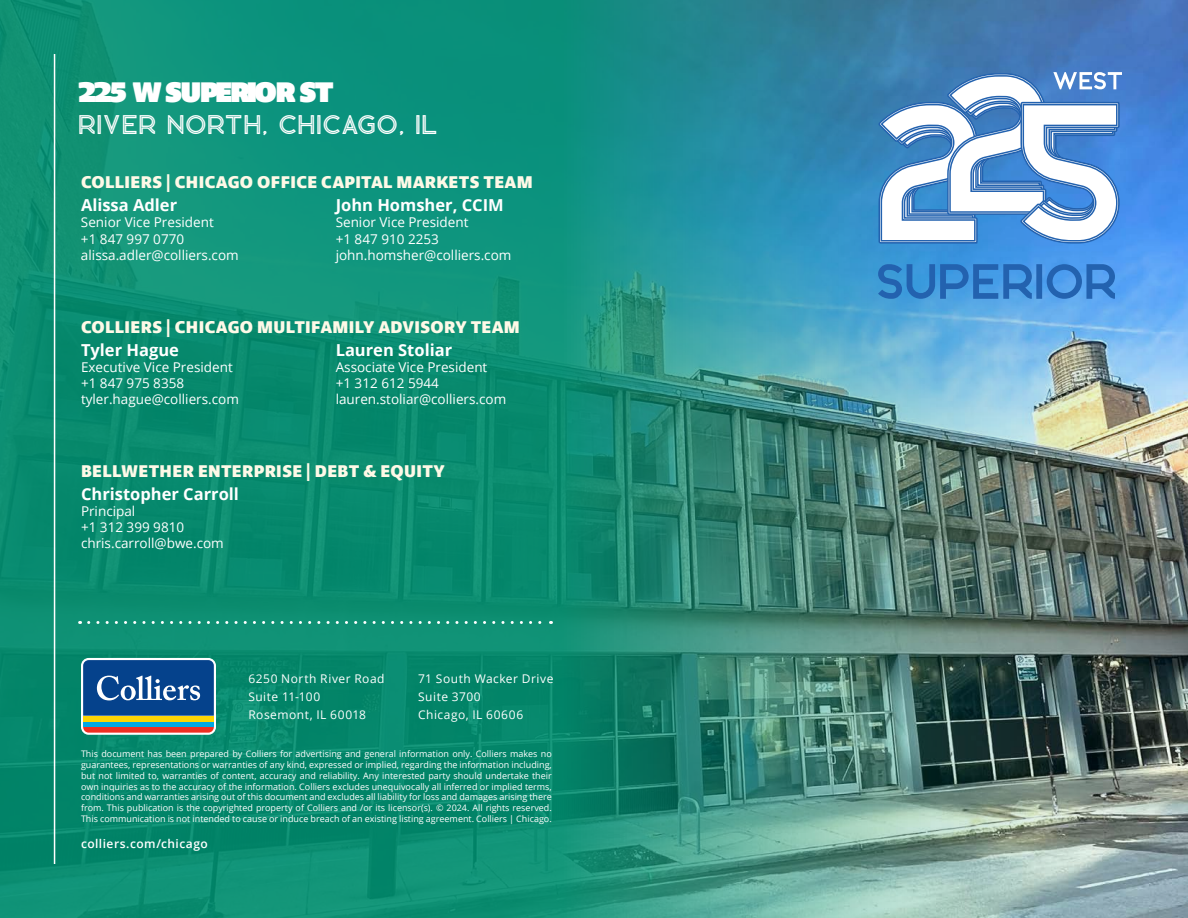
<style>
.page{position:relative;width:1188px;height:918px;background:#fff}
.page>*{position:absolute;margin:0;border:0;box-sizing:border-box;transform-origin:0 0}
.t1{font:100 30px "Mae Variable";letter-spacing:.025em;color:#fff}
.t2{font:27px "Bronx Inline";letter-spacing:.015em;color:#fff}
.t3{font:100 18px "Mae Variable";letter-spacing:.025em;color:#fef9e7}
.t4{font:700 16.5px "Open Sans";color:#fff}
.t5{font:13.5px/16.2px "Open Sans";color:#fff}
.t6{font:12px "Open Sans";letter-spacing:.04em;color:#fff}
.t7{font:600 12px "Open Sans";letter-spacing:.04em;color:#fff}
.t8{font:9px/10.8px "Open Sans";color:#fff;text-align:justify}
</style>
<div class="page">
<img style="left:0;top:0;width:1188px;height:918px">
<svg style="left:89px;top:621px;width:462px;height:3px"></svg>
<hr style="left:54px;top:54px;width:1px;height:810px;background:#fff">
<div style="left:81px;top:658px;width:135px;height:77px;background:#fff;border-radius:8px"></div>
<div style="left:83px;top:721px;width:131px;height:6px;background:#00a8e4"></div>
<div style="left:83px;top:716px;width:131px;height:5px;background:#fed503"></div>
<svg style="left:83px;top:727px;width:131px;height:6px"></svg>
<svg style="left:83px;top:660px;width:131px;height:56px"></svg>
<svg style="left:878px;top:264px;width:154px;height:35px"></svg>
<div style="left:1036px;top:264px;width:6px;height:35px;background:#2362af"></div>
<svg style="left:1047px;top:264px;width:68px;height:35px"></svg>
<svg style="left:877px;top:72px;width:245px;height:172px"></svg>
<h1 class="t1" style="left:78px;top:70px;width:254px">225 W SUPERIOR ST</h1>
<h1 class="t2" style="left:78px;top:110px;width:361px">RIVER NORTH, CHICAGO, IL</h1>
<p class="t3" style="left:81px;top:169px;width:453px">COLLIERS | CHICAGO OFFICE CAPITAL MARKETS TEAM</p>
<p class="t4" style="left:81px;top:194px;width:98px">Alissa Adler</p>
<p class="t5" style="left:81px;top:214px;width:134px">Senior Vice President</p>
<p class="t5" style="left:81px;top:230px;width:159px">+1 847 997 0770 alissa.adler@colliers.com</p>
<p class="t4" style="left:336px;top:194px;width:170px">John Homsher, CCIM</p>
<p class="t5" style="left:336px;top:214px;width:134px">Senior Vice President</p>
<p class="t5" style="left:336px;top:230px;width:105px">+1 847 910 2253</p>
<p class="t5" style="left:336px;top:246px;width:177px">john.homsher@colliers.com</p>
<p class="t3" style="left:81px;top:314px;width:440px">COLLIERS | CHICAGO MULTIFAMILY ADVISORY TEAM</p>
<p class="t4" style="left:81px;top:338px;width:100px">Tyler Hague</p>
<p class="t5" style="left:81px;top:358px;width:153px">Executive Vice President</p>
<p class="t5" style="left:81px;top:375px;width:105px">+1 847 975 8358</p>
<p class="t5" style="left:81px;top:391px;width:159px">tyler.hague@colliers.com</p>
<p class="t4" style="left:336px;top:338px;width:118px">Lauren Stoliar</p>
<p class="t5" style="left:336px;top:358px;width:153px">Associate Vice President</p>
<p class="t5" style="left:336px;top:375px;width:105px">+1 312 612 5944</p>
<p class="t5" style="left:336px;top:391px;width:172px">lauren.stoliar@colliers.com</p>
<p class="t3" style="left:81px;top:458px;width:365px">BELLWETHER ENTERPRISE | DEBT &amp; EQUITY</p>
<p class="t4" style="left:81px;top:482px;width:160px">Christopher Carroll</p>
<p class="t5" style="left:81px;top:503px;width:56px">Principal</p>
<p class="t5" style="left:81px;top:519px;width:105px">+1 312 399 9810</p>
<p class="t5" style="left:81px;top:535px;width:144px">chris.carroll@bwe.com</p>
<p class="t6" style="left:418px;top:670px;width:137px">71 South Wacker Drive</p>
<p class="t6" style="left:418px;top:688px;width:64px">Suite 3700</p>
<p class="t6" style="left:418px;top:706px;width:107px">Chicago, IL 60606</p>
<p class="t8" style="left:81px;top:748px;width:472px">This document has been prepared by Colliers for advertising and general information only. Colliers makes no guarantees, representations or warranties of any kind, expressed or implied, regarding the information including, but not limited to, warranties of content, accuracy and reliability. Any interested party should undertake their own inquiries as to the accuracy of the information. Colliers excludes unequivocally all inferred or implied terms, conditions and warranties arising out of this document and excludes all liability for loss and damages arising there from. This publication is the copyrighted property of Colliers and /or its licensor(s). © 2024. All rights reserved.<br>This communication is not intended to cause or induce breach of an existing listing agreement. Colliers | Chicago.</p>
<p class="t6" style="left:248px;top:670px;width:138px">6250 North River Road</p>
<p class="t6" style="left:248px;top:688px;width:73px">Suite 11-100</p>
<p class="t6" style="left:248px;top:706px;width:119px">Rosemont, IL 60018</p>
<p class="t7" style="left:81px;top:835px;width:128px">colliers.com/chicago</p>
</div>
